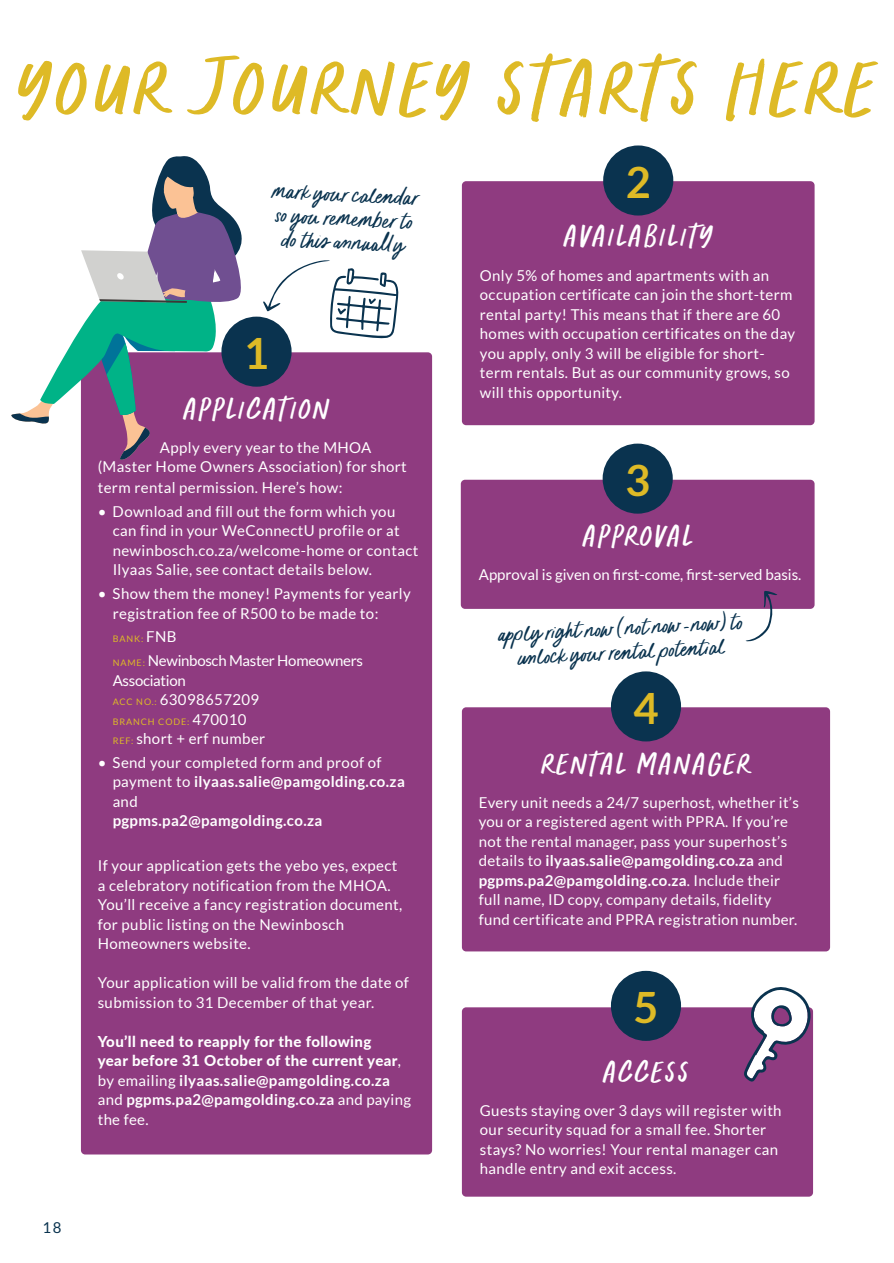
<style>
.page{position:relative;width:894px;height:1263px;background:#fff}
.page>*{position:absolute;margin:0;border:0;box-sizing:border-box;transform-origin:0 0}
.t1{font:126px "Oranges And Lemons Caps";letter-spacing:.015em;color:#deba26}
.t2{font:48px "Oranges And Lemons Caps";letter-spacing:.015em;color:#fff}
.t3{font:700 43.2px "Lato";color:#deba26}
.t4{font:33px/24px "Oranges And Lemons Script";color:#0a334f}
.t5{font:15px/19.5px "Lato";letter-spacing:.025em;color:#fff}
.t6{font:800 15px/19.5px "Lato";letter-spacing:.025em;color:#fff}
.t7{font:15px/19.5px "Lato";letter-spacing:-.02em;color:#fff}
.t8{font:15px "Lato";color:#fff}
.t9{font:700 15px "Lato";letter-spacing:.025em;color:#fff}
.t10{font:15px "Lato";color:#0a334f}
.t11{font:9px "Lato";letter-spacing:.1em;color:#deba26}
.s1{font-size:15px;color:#fff}
.s2{font-size:9px;color:#deba26}
.s3{font-weight:700}
.s4{font-weight:400}
</style>
<div class="page">
<hr style="left:893px;top:0;width:1px;height:1263px;background:#8f3b80">
<div style="left:460px;top:480px;width:354px;height:129px;background:#8f3b80;border-radius:4px"></div>
<div style="left:461px;top:707px;width:368px;height:244px;background:#8f3b80;border-radius:4px"></div>
<div style="left:610px;top:671px;width:70px;height:70px;background:#0a334f;border-radius:50%"></div>
<div style="left:461px;top:181px;width:353px;height:244px;background:#8f3b80;border-radius:4px"></div>
<div style="left:603px;top:145px;width:70px;height:71px;background:#0a334f;border-radius:50%"></div>
<div style="left:461px;top:1007px;width:351px;height:190px;background:#8f3b80;border-radius:4px"></div>
<div style="left:610px;top:971px;width:70px;height:70px;background:#0a334f;border-radius:50%"></div>
<div style="left:81px;top:352px;width:351px;height:802px;background:#8f3b80;border-radius:4px"></div>
<div style="left:221px;top:317px;width:70px;height:70px;background:#0a334f;border-radius:50%"></div>
<svg style="left:745px;top:591px;width:33px;height:50px"></svg>
<svg style="left:11px;top:156px;width:238px;height:304px"></svg>
<svg style="left:263px;top:260px;width:135px;height:78px"></svg>
<svg style="left:743px;top:987px;width:68px;height:95px"></svg>
<div style="left:602px;top:444px;width:70px;height:70px;background:#0a334f;border-radius:50%"></div>
<h1 class="t1" style="left:17px;top:37px;width:861px">YOUR JOURNEY STARTS HERE</h1>
<h3 class="t4" style="left:273px;top:180px;width:148px;rotate:3deg">mark you r cal en dar so you remember to do this an nuall y</h3>
<h3 class="t3" style="left:244px;top:329px;width:27px">1</h3>
<h2 class="t2" style="left:183px;top:389px;width:149px">APPLICATION</h2>
<p class="t5" style="left:98px;top:437px;width:310px;text-indent:62px">Apply every year to the MHOA (Master Home Owners Association) for short</p>
<p class="t5" style="left:98px;top:478px;width:246px">term rental permission. Here’s how:</p>
<p class="t5" style="left:113px;top:502px;width:307px;text-indent:-15px">• Download and fill out the form which you can find in your WeConnectU profile or at newinbosch.co.za/welcome-home or contact Ilyaas Salie, see contact details below.</p>
<p class="t5" style="left:113px;top:584px;width:299px;text-indent:-15px">• Show them the money! Payments for yearly registration fee of R500 to be made to:</p>
<p class="t11" style="left:113px;top:634px;width:65px">BANK: <span class="s1">FNB</span></p>
<p class="t7" style="left:113px;top:651px;width:252px"><span class="s2">NAME:</span> Newinbosch Master Homeowners<br>Association<br><span class="s2">ACC NO.:</span> 63098657209</p>
<p class="t11" style="left:113px;top:716px;width:135px">BRANCH CODE: <span class="s1">470010</span></p>
<p class="t5" style="left:113px;top:729px;width:154px"><span class="s2">REF:</span> short + erf number</p>
<p class="t5" style="left:113px;top:753px;width:293px;text-indent:-15px">• Send your completed form and proof of payment to <span class="s3">ilyaas.salie@pamgolding.co.za </span>and</p>
<p class="t9" style="left:113px;top:812px;width:211px">pgpms.pa2@pamgolding.co.za</p>
<p class="t5" style="left:98px;top:856px;width:306px">If your application gets the yebo yes, expect a celebratory notification from the MHOA.<br>You’ll receive a fancy registration document, for public listing on the Newinbosch Homeowners website.</p>
<p class="t5" style="left:98px;top:973px;width:312px">Your application will be valid from the date of submission to 31 December of that year.</p>
<p class="t6" style="left:98px;top:1031px;width:314px">You’ll need to reapply for the following<br>year before 31 October of the current year<span class="s4">, by emailing</span> <span class="s3">ilyaas.salie@pamgolding.co.za </span><span class="s4">and</span> <span class="s3">pgpms.pa2@pamgolding.co.za</span> <span class="s4">and paying the fee.</span></p>
<p class="t10" style="left:43px;top:1219px;width:20px">18</p>
<h3 class="t3" style="left:625px;top:157px;width:27px">2</h3>
<h2 class="t2" style="left:563px;top:217px;width:151px">AVAILABILITY</h2>
<p class="t5" style="left:479px;top:265px;width:316px">Only 5% of homes and apartments with an occupation certificate can join the short-term rental party! This means that if there are 60 homes with occupation certificates on the day you apply, only 3 will be eligible for short&shy;term rentals. But as our community grows, so will this opportunity.</p>
<h3 class="t3" style="left:624px;top:456px;width:27px">3</h3>
<h2 class="t2" style="left:582px;top:516px;width:113px">APPROVAL</h2>
<p class="t8" style="left:478px;top:566px;width:324px">Approval is given on first-come, first-served basis.</p>
<h3 class="t4" style="left:497px;top:624px;width:246px;text-align:center;rotate:-3deg">ap ply right now (not now-now) to un lock you r ren tal poten tial</h3>
<h3 class="t3" style="left:633px;top:683px;width:27px">4</h3>
<h2 class="t2" style="left:541px;top:744px;width:211px">RENTAL MANAGER</h2>
<p class="t5" style="left:478px;top:792px;width:321px">Every unit needs a 24/7 superhost, whether it’s you or a registered agent with PPRA. If you’re not the rental manager, pass your superhost’s details to <span class="s3">ilyaas.salie@pamgolding.co.za</span> and <span class="s3">pgpms.pa2@pamgolding.co.za</span>. Include their full name, ID copy, company details, fidelity fund certificate and PPRA registration number.</p>
<h3 class="t3" style="left:633px;top:983px;width:27px">5</h3>
<h2 class="t2" style="left:602px;top:1052px;width:88px">ACCESS</h2>
<p class="t5" style="left:479px;top:1100px;width:303px">Guests staying over 3 days will register with our security squad for a small fee. Shorter stays? No worries! Your rental manager can handle entry and exit access.</p>
</div>
